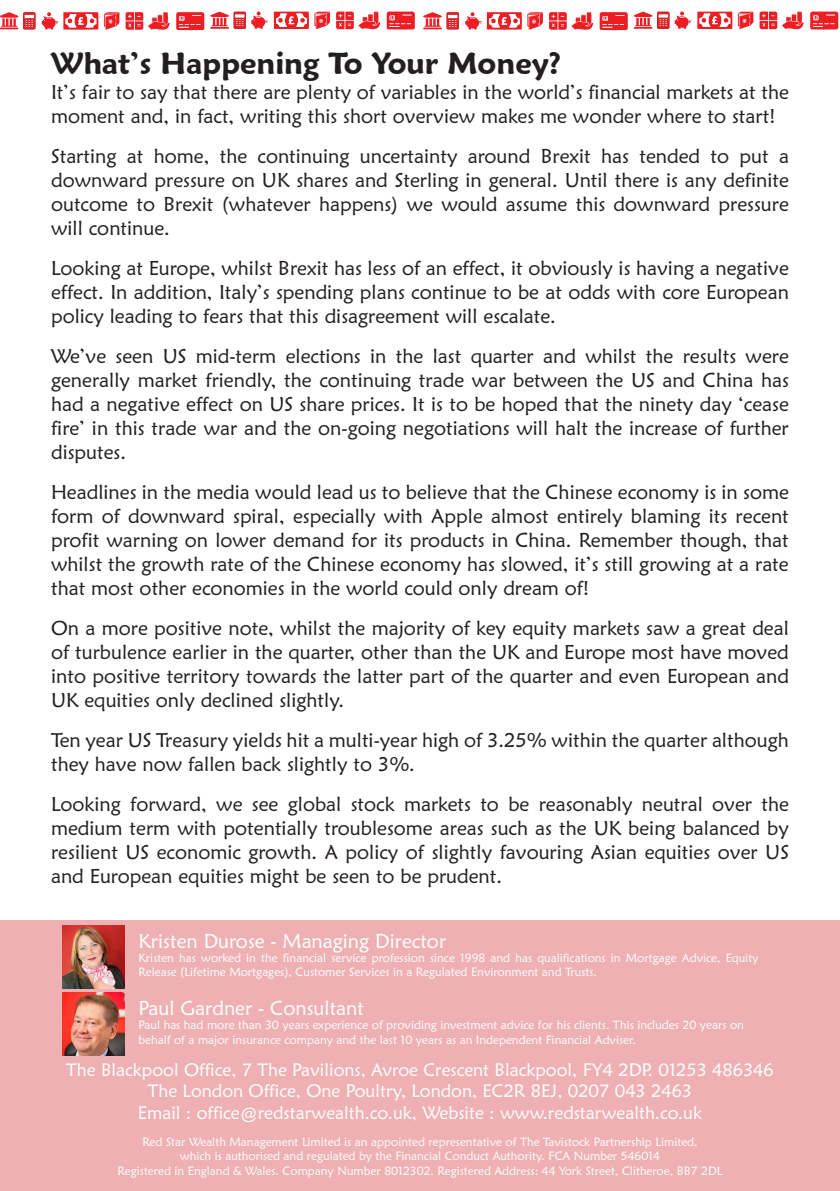
<style>
.page{position:relative;width:840px;height:1191px;background:#fff}
.page>*{position:absolute;margin:0;border:0;box-sizing:border-box;transform-origin:0 0}
.Page_title{font:600 30px "Maiandra GD";color:#231f20}
.t1{font:20px/24px "Maiandra GD";color:#231f20;text-align:justify}
.t2{font:20px "Maiandra GD";color:#fff}
.t3{font:18px "Maiandra GD";color:#fff}
.t4{font:12px/14.4px "Maiandra GD";color:#fff}
</style>
<div class="page">
<div style="left:0;top:920px;width:839px;height:271px;background:#eeb0b2"></div>
<img style="left:62px;top:992px;width:63px;height:63px">
<img style="left:62px;top:925px;width:62px;height:63px">
<svg style="left:0;top:12px;width:35px;height:17px"></svg>
<svg style="left:176px;top:12px;width:28px;height:18px"></svg>
<svg style="left:104px;top:12px;width:15px;height:18px"></svg>
<svg style="left:125px;top:12px;width:44px;height:18px"></svg>
<svg style="left:386px;top:12px;width:28px;height:18px"></svg>
<svg style="left:274px;top:12px;width:56px;height:17px"></svg>
<svg style="left:336px;top:11px;width:44px;height:18px"></svg>
<svg style="left:42px;top:12px;width:56px;height:18px"></svg>
<svg style="left:210px;top:12px;width:58px;height:17px"></svg>
<svg style="left:423px;top:12px;width:35px;height:17px"></svg>
<svg style="left:599px;top:12px;width:28px;height:18px"></svg>
<svg style="left:527px;top:12px;width:15px;height:18px"></svg>
<svg style="left:549px;top:12px;width:43px;height:18px"></svg>
<svg style="left:810px;top:12px;width:27px;height:18px"></svg>
<svg style="left:697px;top:12px;width:56px;height:17px"></svg>
<svg style="left:759px;top:11px;width:44px;height:18px"></svg>
<svg style="left:465px;top:12px;width:56px;height:18px"></svg>
<svg style="left:633px;top:12px;width:58px;height:17px"></svg>
<p class="Page_title" style="left:51px;top:45px;width:511px">What’s Happening To Your Money?</p>
<p class="t1" style="left:51px;top:79px;width:739px">It’s fair to say that there are plenty of variables in the world’s financial markets at the moment and, in fact, writing this short overview makes me wonder where to start!</p>
<p class="t1" style="left:51px;top:143px;width:739px">Starting at home, the continuing uncertainty around Brexit has tended to put a downward pressure on UK shares and Sterling in general. Until there is any definite outcome to Brexit (whatever happens) we would assume this downward pressure will continue.</p>
<p class="t1" style="left:51px;top:255px;width:739px">Looking at Europe, whilst Brexit has less of an effect, it obviously is having a negative effect. In addition, Italy’s spending plans continue to be at odds with core European policy leading to fears that this disagreement will escalate.</p>
<p class="t1" style="left:51px;top:343px;width:739px">We’ve seen US mid-term elections in the last quarter and whilst the results were generally market friendly, the continuing trade war between the US and China has had a negative effect on US share prices. It is to be hoped that the ninety day ‘cease fire’ in this trade war and the on-going negotiations will halt the increase of further disputes.</p>
<p class="t1" style="left:51px;top:479px;width:739px">Headlines in the media would lead us to believe that the Chinese economy is in some form of downward spiral, especially with Apple almost entirely blaming its recent profit warning on lower demand for its products in China. Remember though, that whilst the growth rate of the Chinese economy has slowed, it’s still growing at a rate that most other economies in the world could only dream of!</p>
<p class="t1" style="left:51px;top:615px;width:739px">On a more positive note, whilst the majority of key equity markets saw a great deal of turbulence earlier in the quarter, other than the UK and Europe most have moved into positive territory towards the latter part of the quarter and even European and UK equities only declined slightly.</p>
<p class="t1" style="left:51px;top:727px;width:738px">Ten year US Treasury yields hit a multi-year high of 3.25% within the quarter although they have now fallen back slightly to 3%.</p>
<p class="t1" style="left:51px;top:791px;width:739px">Looking forward, we see global stock markets to be reasonably neutral over the medium term with potentially troublesome areas such as the UK being balanced by resilient US economic growth. A policy of slightly favouring Asian equities over US and European equities might be seen to be prudent.</p>
<p class="t2" style="left:138px;top:928px;width:309px">Kristen Durose - Managing Director</p>
<p class="t4" style="left:138px;top:950px;width:621px">Kristen has worked in the financial service profession since 1998 and has qualifications in Mortgage Advice, Equity<br>Release (Lifetime Mortgages), Customer Services in a Regulated Environment and Trusts.</p>
<p class="t2" style="left:138px;top:995px;width:227px">Paul Gardner - Consultant</p>
<p class="t4" style="left:138px;top:1017px;width:606px">Paul has had more than 30 years experience of providing investment advice for his clients. This includes 20 years on behalf of a major insurance company and the last 10 years as an Independent Financial Adviser.</p>
<p class="t3" style="left:66px;top:1058px;width:708px">The Blackpool Office, 7 The Pavilions, Avroe Crescent Blackpool, FY4 2DP. 01253 486346</p>
<p class="t3" style="left:148px;top:1079px;width:545px">The London Office, One Poultry, London, EC2R 8EJ, 0207 043 2463</p>
<p class="t3" style="left:138px;top:1101px;width:565px">Email : office@redstarwealth.co.uk, Website : www.redstarwealth.co.uk</p>
<p class="t4" style="left:142px;top:1134px;width:556px">Red Star Wealth Management Limited is an appointed representative of The Tavistock Partnership Limited,</p>
<p class="t4" style="left:180px;top:1148px;width:481px">which is authorised and regulated by the Financial Conduct Authority. FCA Number 546014</p>
<p class="t4" style="left:118px;top:1163px;width:606px">Registered in England &amp; Wales. Company Number 8012302. Registered Address: 44 York Street, Clitheroe, BB7 2DL</p>
</div>
